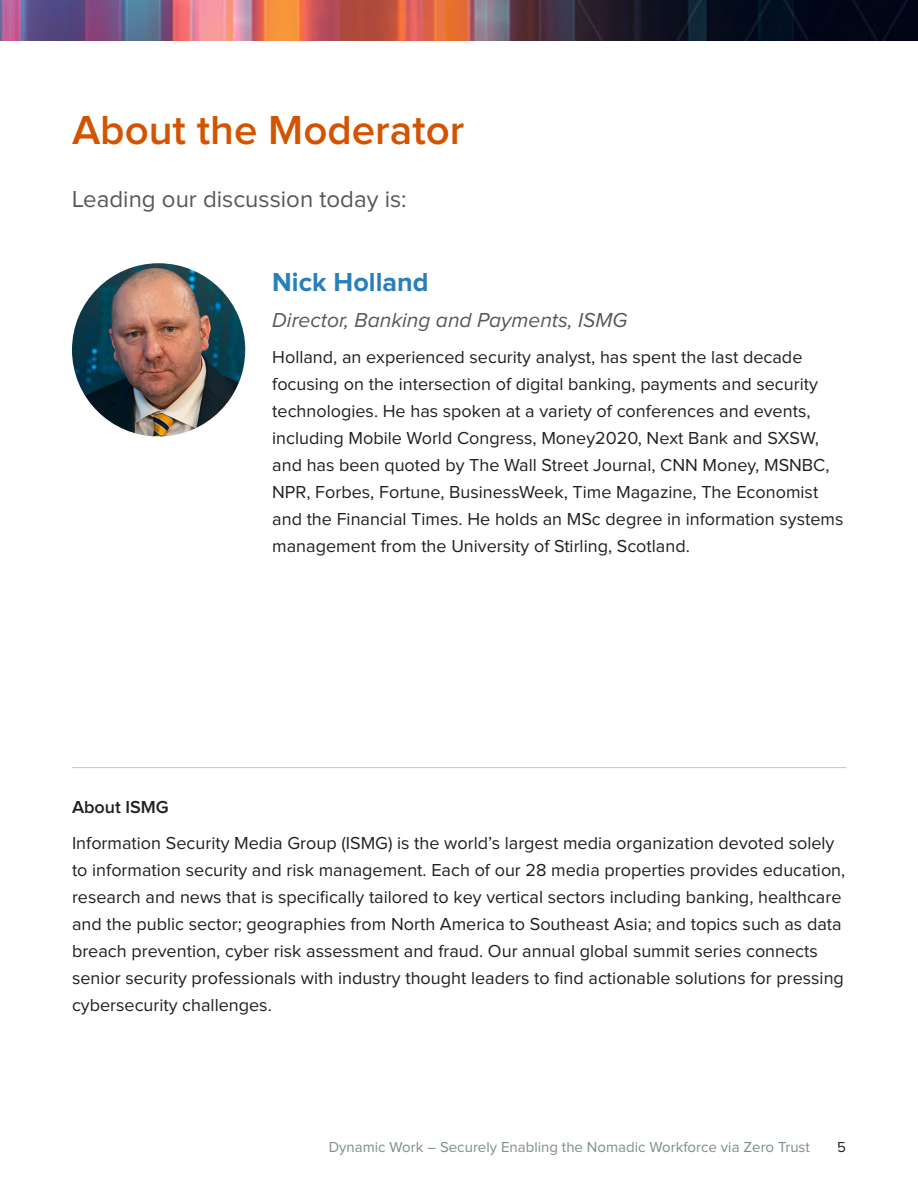
<style>
.page{position:relative;width:918px;height:1188px;background:#fff}
.page>*{position:absolute;margin:0;border:0;box-sizing:border-box;transform-origin:0 0}
.t1{font:600 42px "Proxima Nova";color:#d35400}
.t2{font:700 27px "Proxima Nova";color:#2980b9}
.body_copy_large{font:24px "Proxima Nova";color:#57585a}
.body_title{font:italic 21px "Proxima Nova";color:#57585a}
.body_copy{font:18px/27px "Proxima Nova";color:#231f20}
.t3{font:600 18px "Proxima Nova";color:#231f20}
.t4{font:15px "Proxima Nova";color:#7f8c8d}
.t5{font:15px "Proxima Nova";color:#231f20}
</style>
<div class="page">
<img style="left:0;top:0;width:918px;height:40px">
<hr style="left:72px;top:767px;width:774px;height:1px;background:#bdc3c7">
<img style="left:72px;top:263px;width:173px;height:173px;border-radius:87px">
<p class="t1" style="left:72px;top:111px;width:394px">About the Moderator</p>
<p class="body_copy_large" style="left:72px;top:188px;width:336px">Leading our discussion today is:</p>
<p class="t2" style="left:272px;top:270px;width:158px">Nick Holland</p>
<p class="body_title" style="left:272px;top:310px;width:357px">Director, Banking and Payments, ISMG</p>
<p class="body_copy" style="left:272px;top:344px;width:573px">Holland, an experienced security analyst, has spent the last decade focusing on the intersection of digital banking, payments and security technologies. He has spoken at a variety of conferences and events, including Mobile World Congress, Money2020, Next Bank and SXSW, and has been quoted by The Wall Street Journal, CNN Money, MSNBC, NPR, Forbes, Fortune, BusinessWeek, Time Magazine, The Economist and the Financial Times. He holds an MSc degree in information systems management from the University of Stirling, Scotland.</p>
<p class="t3" style="left:72px;top:799px;width:98px">About ISMG</p>
<p class="body_copy" style="left:72px;top:830px;width:775px">Information Security Media Group (ISMG) is the world’s largest media organization devoted solely to information security and risk management. Each of our 28 media properties provides education, research and news that is specifically tailored to key vertical sectors including banking, healthcare and the public sector; geographies from North America to Southeast Asia; and topics such as data breach prevention, cyber risk assessment and fraud. Our annual global summit series connects senior security professionals with industry thought leaders to find actionable solutions for pressing cybersecurity challenges.</p>
<p class="t4" style="left:329px;top:1140px;width:483px">Dynamic Work – Securely Enabling the Nomadic Workforce via Zero Trust</p>
<p class="t5" style="left:837px;top:1140px;width:10px">5</p>
</div>
